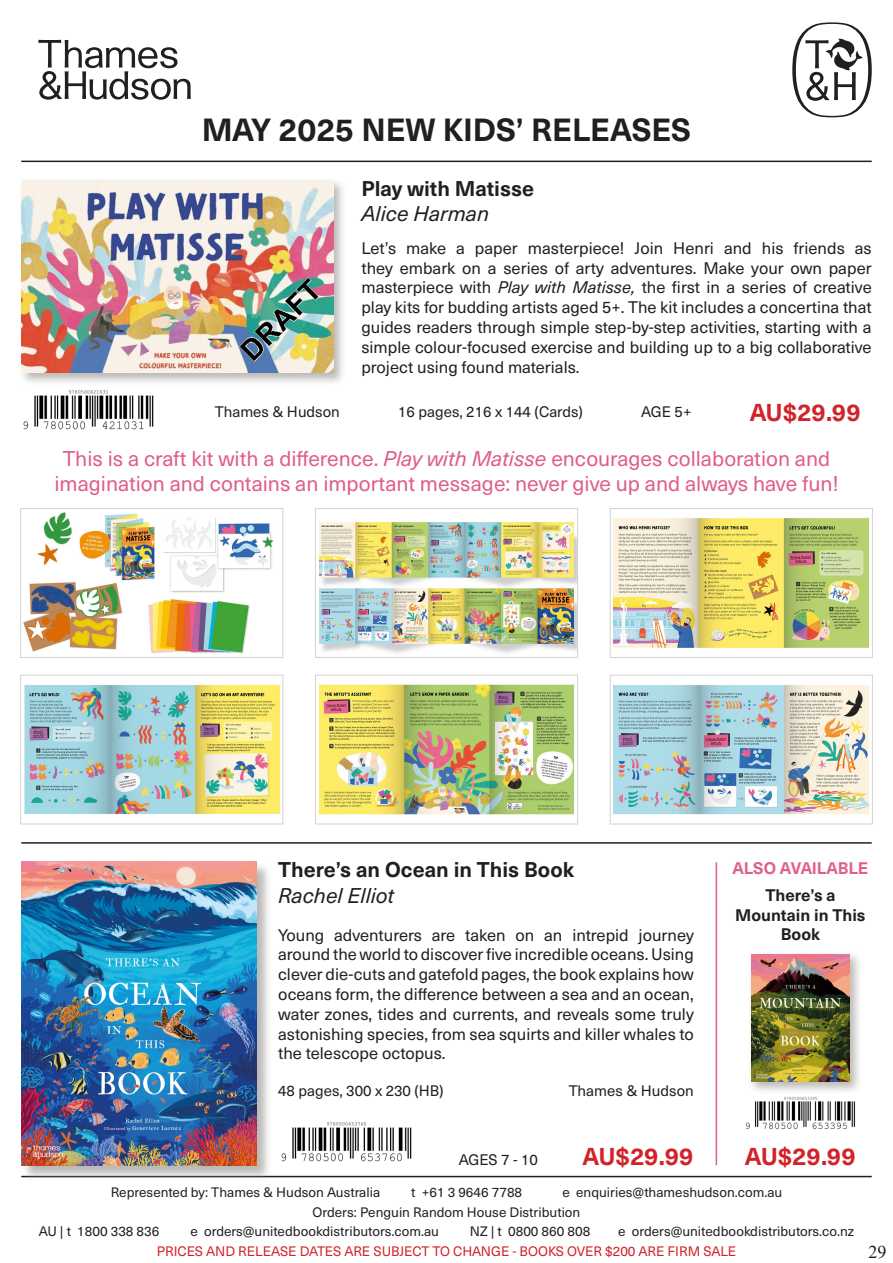
<style>
.page{position:relative;width:893px;height:1263px;background:#fff}
.page>*{position:absolute;margin:0;border:0;box-sizing:border-box;transform-origin:0 0}
.New_release_Title{font:700 31.5px "Neue Haas Unica W1 G";color:#231f20}
.t1{font:700 24px "Neue Haas Unica W1 G";color:#d1232a}
.t2{font:21px "Neue Haas Unica W1 G";color:#df5d89}
.t3{font:700 21px "Neue Haas Unica W1 G";color:#231f20}
.t4{font:italic 21px "Neue Haas Unica W1 G";color:#231f20}
.t5{font:18px "Times New Roman";color:#231f20}
.t6{font:16.5px/19.8px "Neue Haas Unica W1 G";color:#231f20;text-align:justify}
.t7{font:700 16.5px/19.8px "Neue Haas Unica W1 G";color:#231f20;text-align:center}
.t8{font:700 16.5px "Neue Haas Unica W1 G";color:#df608b}
.t9{font:15px "Neue Haas Unica W1 G";color:#231f20}
.Address_Footnote{font:13.5px "Neue Haas Unica W1 G";color:#231f20}
.Address_Footnote-2{font:13.5px "Neue Haas Unica W1 G";color:#d1232a}
.s1{font-style:italic}
</style>
<div class="page">
<hr style="left:21px;top:161px;width:851px;height:1px;background:#231f20">
<svg style="left:38px;top:40px;width:153px;height:60px"></svg>
<svg style="left:792px;top:22px;width:80px;height:95px"></svg>
<hr style="left:21px;top:1176px;width:851px;height:1px;background:#231f20">
<hr style="left:21px;top:842px;width:851px;height:2px;background:#231f20">
<div style="left:19px;top:178px;width:328px;height:208px;background:#a6a4a2;opacity:.75"></div>
<img style="left:21px;top:180px;width:312px;height:193px">
<img style="left:23px;top:390px;width:131px;height:40px">
<div style="left:22px;top:862px;width:250px;height:319px;background:#a6a4a2;opacity:.75"></div>
<img style="left:21px;top:861px;width:235px;height:304px">
<img style="left:281px;top:1122px;width:131px;height:40px">
<hr style="left:716px;top:862px;width:1px;height:303px;background:#df5e87">
<div style="left:747px;top:951px;width:115px;height:144px;background:#a6a4a2;opacity:.75"></div>
<img style="left:751px;top:954px;width:99px;height:128px">
<img style="left:745px;top:1096px;width:111px;height:34px">
<img style="left:23px;top:512px;width:250px;height:142px">
<div style="left:20px;top:508px;width:263px;height:150px;border:1px solid #d2d2d1"></div>
<img style="left:318px;top:521px;width:258px;height:133px">
<div style="left:315px;top:508px;width:263px;height:150px;border:1px solid #d2d2d1"></div>
<img style="left:612px;top:517px;width:258px;height:132px">
<div style="left:610px;top:508px;width:263px;height:150px;border:1px solid #d2d2d1"></div>
<img style="left:24px;top:684px;width:257px;height:131px">
<div style="left:20px;top:675px;width:263px;height:149px;border:1px solid #d2d2d1"></div>
<img style="left:613px;top:684px;width:256px;height:131px">
<div style="left:610px;top:675px;width:263px;height:149px;border:1px solid #d2d2d1"></div>
<img style="left:318px;top:684px;width:257px;height:131px">
<div style="left:315px;top:675px;width:263px;height:149px;border:1px solid #d2d2d1"></div>
<p class="New_release_Title" style="left:202px;top:106px;width:491px">MAY 2025 NEW KIDS’ RELEASES</p>
<p class="t3" style="left:361px;top:172px;width:174px">Play with Matisse</p>
<p class="t4" style="left:361px;top:198px;width:129px">Alice Harman</p>
<p class="t6" style="left:361px;top:237px;width:512px">Let’s make a paper masterpiece! Join Henri and his friends as they embark on a series of arty adventures. Make your own paper masterpiece with <span class="s1">Play with Matisse,</span> the first in a series of creative play kits for budding artists aged 5+. The kit includes a concertina that guides readers through simple step-by-step activities, starting with a simple colour-focused exercise and building up to a big collaborative project using found materials.</p>
<p class="t9" style="left:215px;top:401px;width:127px">Thames &amp; Hudson</p>
<p class="t9" style="left:398px;top:401px;width:186px">16 pages, 216 x 144 (Cards)</p>
<p class="t9" style="left:641px;top:401px;width:52px">AGE 5+</p>
<p class="t1" style="left:750px;top:394px;width:113px">AU$29.99</p>
<p class="t2" style="left:63px;top:443px;width:769px">This is a craft kit with a difference. <span class="s1">Play with Matisse</span> encourages collaboration and</p>
<p class="t2" style="left:54px;top:468px;width:785px">imagination and contains an important message: never give up and always have fun!</p>
<p class="t3" style="left:278px;top:854px;width:297px">There’s an Ocean in This Book</p>
<p class="t4" style="left:278px;top:880px;width:118px">Rachel Elliot</p>
<p class="t6" style="left:278px;top:924px;width:417px">Young adventurers are taken on an intrepid journey around the world to discover five incredible oceans. Using clever die-cuts and gatefold pages, the book explains how oceans form, the difference between a sea and an ocean, water zones, tides and currents, and reveals some truly astonishing species, from sea squirts and killer whales to the telescope octopus.</p>
<p class="t9" style="left:278px;top:1080px;width:167px">48 pages, 300 x 230 (HB)</p>
<p class="t9" style="left:569px;top:1080px;width:127px">Thames &amp; Hudson</p>
<p class="t8" style="left:733px;top:856px;width:137px">ALSO AVAILABLE</p>
<p class="t7" style="left:735px;top:884px;width:132px">There’s a<br>Mountain in This<br>Book</p>
<p class="t9" style="left:459px;top:1149px;width:81px">AGES 7 - 10</p>
<p class="t1" style="left:583px;top:1138px;width:113px">AU$29.99</p>
<p class="t1" style="left:745px;top:1138px;width:113px">AU$29.99</p>
<p class="Address_Footnote" style="left:111px;top:1182px;width:271px">Represented by: Thames &amp; Hudson Australia</p>
<p class="Address_Footnote" style="left:411px;top:1182px;width:112px">t +61 3 9646 7788</p>
<p class="Address_Footnote" style="left:563px;top:1182px;width:221px">e enquiries@thameshudson.com.au</p>
<p class="Address_Footnote" style="left:313px;top:1202px;width:269px">Orders: Penguin Random House Distribution</p>
<p class="Address_Footnote" style="left:39px;top:1221px;width:122px">AU | t 1800 338 836</p>
<p class="Address_Footnote" style="left:190px;top:1221px;width:250px">e orders@unitedbookdistributors.com.au</p>
<p class="Address_Footnote" style="left:470px;top:1221px;width:122px">NZ | t 0800 860 808</p>
<p class="Address_Footnote" style="left:618px;top:1221px;width:238px">e orders@unitedbookdistributors.co.nz</p>
<p class="Address_Footnote-2" style="left:157px;top:1241px;width:581px">PRICES AND RELEASE DATES ARE SUBJECT TO CHANGE - BOOKS OVER $200 ARE FIRM SALE</p>
<p class="t5" style="left:869px;top:1240px;width:19px">29</p>
</div>
